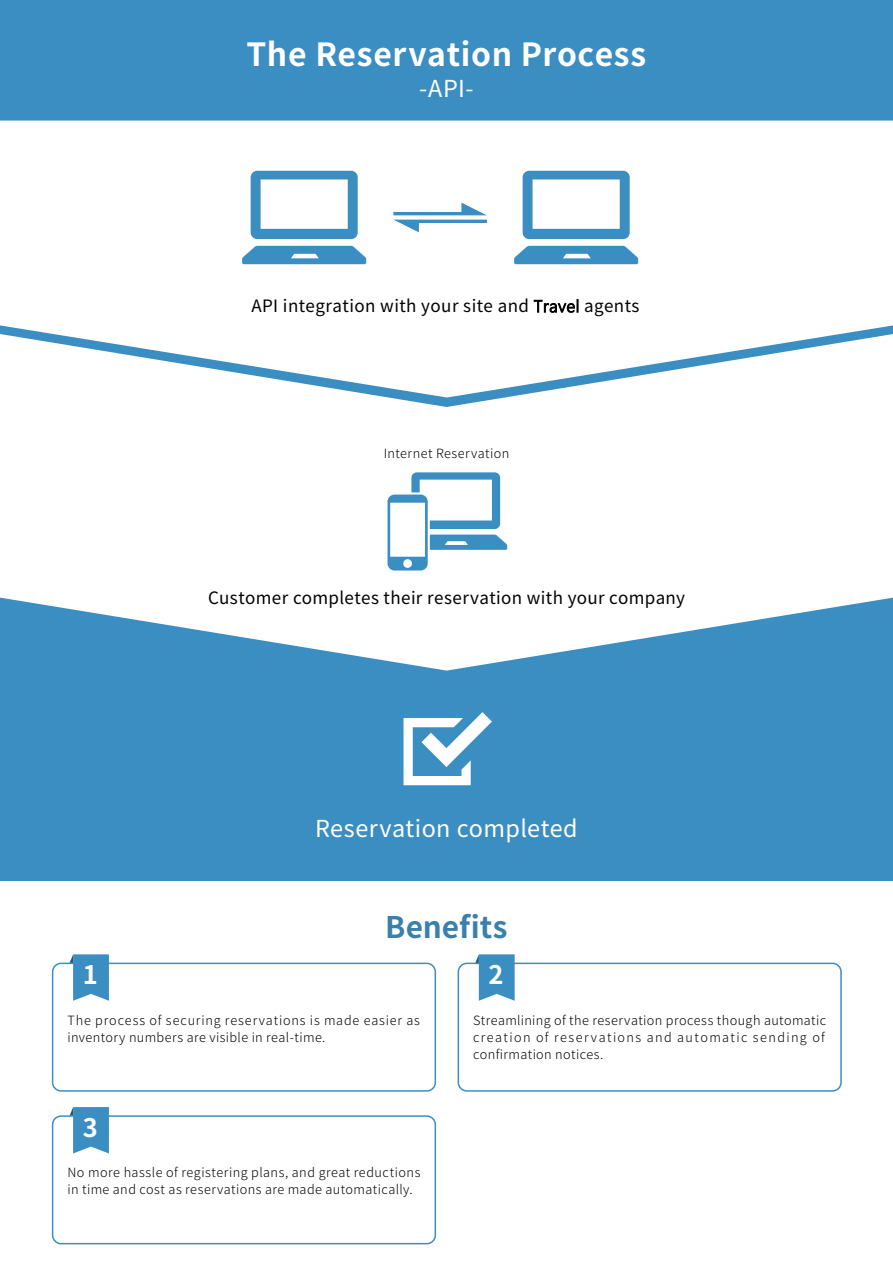
<style>
.page{position:relative;width:893px;height:1263px;background:#fff}
.page>*{position:absolute;margin:0;border:0;box-sizing:border-box;transform-origin:0 0}
.t1{font:700 31.95px "Noto Sans CJ Kjp";letter-spacing:.02em;color:#fff}
.t2{font:700 29.7px "Noto Sans CJ Kjp";color:#3980ac}
.t3{font:700 25.5px "Noto Sans CJ Kjp";color:#fff}
.t4{font:23.4px "Noto Sans CJ Kjp";letter-spacing:.015em;color:#fff}
.t5{font:16.95px "Noto Sans CJ Kjp";letter-spacing:.025em;color:#030303}
.t6{font:300 12.75px/17px "Noto Sans CJ Kjp";letter-spacing:.04em;color:#030303}
.s1{font-family:"Segoe UI";font-weight:300}
</style>
<div class="page">
<div style="left:0;top:0;width:893px;height:880px;background:#3b8ec2"></div>
<svg style="left:403px;top:712px;width:89px;height:73px"></svg>
<div style="left:52px;top:962px;width:384px;height:130px;border:2px solid #3b8ec2;border-radius:9px"></div>
<svg style="left:70px;top:954px;width:39px;height:47px;background:#589eca"></svg>
<div style="left:52px;top:1115px;width:384px;height:129px;border:2px solid #3b8ec2;border-radius:9px"></div>
<svg style="left:70px;top:1107px;width:39px;height:46px;background:#549cc9"></svg>
<div style="left:458px;top:962px;width:384px;height:130px;border:2px solid #3b8ec2;border-radius:9px"></div>
<svg style="left:475px;top:954px;width:40px;height:47px;background:#5ca0cb"></svg>
<div style="left:0;top:121px;width:893px;height:213px;background:#fff"></div>
<svg style="left:0;top:334px;width:893px;height:337px;background:#e3eff6"></svg>
<svg style="left:384px;top:472px;width:123px;height:102px"></svg>
<svg style="left:251px;top:171px;width:107px;height:68px"></svg>
<svg style="left:242px;top:246px;width:124px;height:18px"></svg>
<svg style="left:523px;top:171px;width:107px;height:68px"></svg>
<svg style="left:514px;top:246px;width:124px;height:18px"></svg>
<svg style="left:393px;top:203px;width:94px;height:29px"></svg>
<h1 class="t1" style="left:246px;top:37px;width:401px">The Reservation Process</h1>
<h3 class="t4" style="left:419px;top:75px;width:56px">-API-</h3>
<h3 class="t5" style="left:251px;top:296px;width:390px">API integration with your site and <span class="s1">Travel</span> agents</h3>
<p class="t6" style="left:384px;top:445px;width:127px">Internet Reservation</p>
<h3 class="t5" style="left:208px;top:588px;width:478px">Customer completes their reservation with your company</h3>
<h3 class="t4" style="left:315px;top:815px;width:264px">Reservation completed</h3>
<h3 class="t3" style="left:83px;top:960px;width:17px">1</h3>
<h2 class="t2" style="left:385px;top:910px;width:124px">Benefits</h2>
<h3 class="t3" style="left:489px;top:960px;width:17px">2</h3>
<p class="t6" style="left:67px;top:1012px;width:354px">The process of securing reservations is made easier as inventory numbers are visible in real-time.</p>
<h3 class="t3" style="left:83px;top:1113px;width:17px">3</h3>
<p class="t6" style="left:67px;top:1164px;width:354px">No more hassle of registering plans, and great reductions in time and cost as reservations are made automatically.</p>
<p class="t6" style="left:473px;top:1012px;width:354px;text-align:justify">Streamlining of the reservation process though automatic creation of reservations and automatic sending of confirmation notices.</p>
</div>
